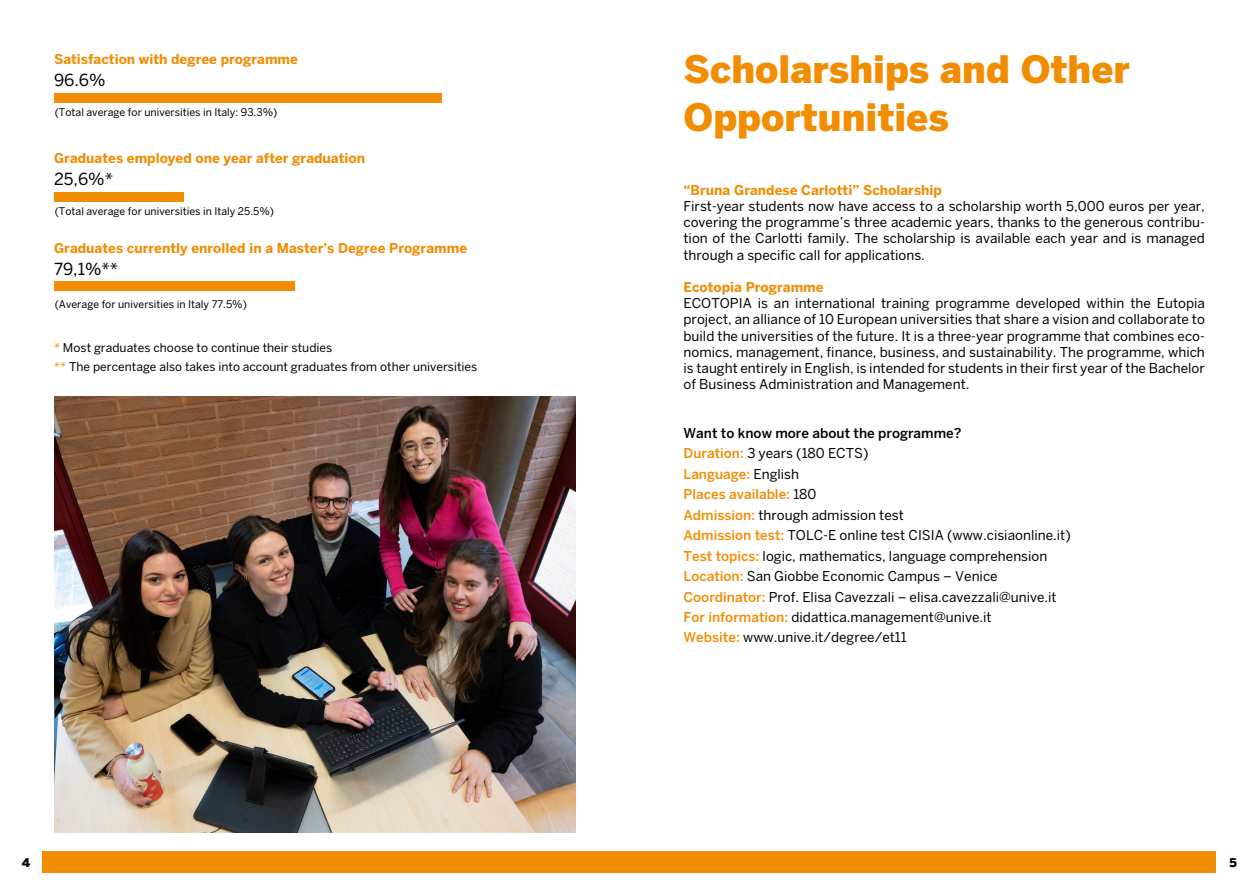
<style>
.page{position:relative;width:1259px;height:893px;background:#fff}
.page>*{position:absolute;margin:0;border:0;box-sizing:border-box;transform-origin:0 0}
.t1{font:900 37.5px/48px "Benton Sans";color:#f28c00}
.t2{font:16.5px "Benton Sans";color:#000}
.t3{font:13.5px/20.4px "Benton Sans";color:#000;text-align:justify}
.t4{font:700 13.5px "Benton Sans";color:#f28c00}
.t5{font:12px/18.6px "Benton Sans";color:#000}
.t6{font:900 12px "Benton Sans";color:#000}
.t7{font:10.5px "Benton Sans";color:#000}
.s1{color:#f28c00}
.s2{font-weight:500}
.s3{font-weight:500;color:#f28c00}
</style>
<div class="page">
<div style="left:43px;top:852px;width:1173px;height:21px;background:#f28c00"></div>
<div style="left:54px;top:93px;width:388px;height:10px;background:#f28c00"></div>
<div style="left:54px;top:192px;width:130px;height:10px;background:#f28c00"></div>
<div style="left:54px;top:281px;width:240px;height:10px;background:#f28c00"></div>
<img style="left:54px;top:397px;width:521px;height:436px">
<p class="t4" style="left:54px;top:51px;width:245px">Satisfaction with degree programme</p>
<p class="t2" style="left:54px;top:70px;width:53px">96.6%</p>
<p class="t7" style="left:55px;top:106px;width:224px">(Total average for universities in Italy: 93.3%)</p>
<p class="t4" style="left:54px;top:151px;width:312px">Graduates employed one year after graduation</p>
<p class="t2" style="left:54px;top:169px;width:61px">25,6%*</p>
<p class="t7" style="left:55px;top:205px;width:221px">(Total average for universities in Italy 25.5%)</p>
<p class="t4" style="left:54px;top:240px;width:415px">Graduates currently enrolled in a Master’s Degree Programme</p>
<p class="t2" style="left:54px;top:259px;width:66px">79,1%**</p>
<p class="t7" style="left:55px;top:297px;width:194px">(Average for universities in Italy 77.5%)</p>
<p class="t5" style="left:54px;top:339px;width:425px"><span class="s1">*</span> Most graduates choose to continue their studies<br><span class="s1">**</span> The percentage also takes into account graduates from other universities</p>
<h1 class="t1" style="left:683px;top:45px;width:448px">Scholarships and Other<br>Opportunities</h1>
<p class="t4" style="left:683px;top:182px;width:260px">“Bruna Grandese Carlotti” Scholarship</p>
<p class="t3" style="left:683px;top:198px;width:523px;line-height:16.2px">First-year students now have access to a scholarship worth 5,000 euros per year, covering the programme’s three academic years, thanks to the generous contribu&shy;tion of the Carlotti family. The scholarship is available each year and is managed through a specific call for applications.</p>
<p class="t4" style="left:683px;top:279px;width:142px">Ecotopia Programme</p>
<p class="t3" style="left:683px;top:295px;width:523px;line-height:16.2px">ECOTOPIA is an international training programme developed within the Eutopia project, an alliance of 10 European universities that share a vision and collaborate to build the universities of the future. It is a three-year programme that combines eco&shy;nomics, management, finance, business, and sustainability. The programme, which is taught entirely in English, is intended for students in their first year of the Bachelor of Business Administration and Management.</p>
<p class="t3" style="left:683px;top:423px;width:389px;text-align:left"><span class="s2">Want to know more about the programme?<br></span><span class="s3">Duration:</span> 3 years (180 ECTS)<br><span class="s3">Language:</span> English<br><span class="s3">Places available:</span> 180<br><span class="s3">Admission:</span> through admission test<br><span class="s3">Admission test:</span> TOLC-E online test CISIA (www.cisiaonline.it)<br><span class="s3">Test topics:</span> logic, mathematics, language comprehension <span class="s3">Location:</span> San Giobbe Economic Campus – Venice <span class="s3">Coordinator:</span> Prof. Elisa Cavezzali – elisa.cavezzali@unive.it <span class="s3">For information:</span> didattica.management@unive.it<br><span class="s3">Website:</span> www.unive.it/degree/et11</p>
<p class="t6" style="left:22px;top:856px;width:10px">4</p>
<p class="t6" style="left:1229px;top:856px;width:9px">5</p>
</div>
